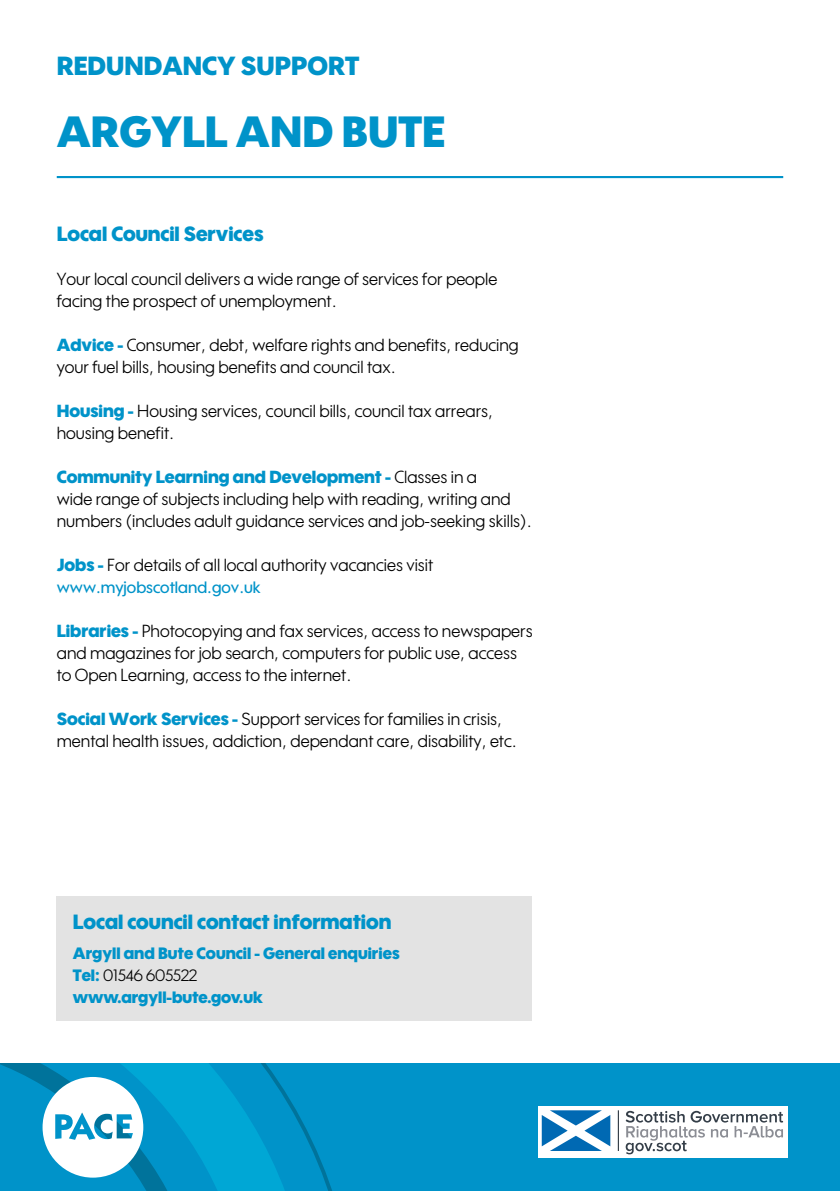
<style>
.page{position:relative;width:840px;height:1191px;background:#fff}
.page>*{position:absolute;margin:0;border:0;box-sizing:border-box;transform-origin:0 0}
.t1{font:900 42.4px "Wes FY";color:#0093c9}
.t2{font:900 25.4px "Wes FY";color:#0093c9}
.Local_Council_Servic{font:900 20px "Wes FY";color:#0093c9}
.Local_Council_Servic-2{font:17px/22px "Wes FY";color:#000}
.t3{font:900 16px/22px "Wes FY";color:#0093c9}
.Local_Council_Servic-3{font:500 16px "Wes FY";color:#0093c9}
.s1{font-weight:900;color:#0093c9}
.s2{font-weight:400;color:#000}
</style>
<div class="page">
<hr style="left:57px;top:176px;width:725px;height:2px;background:#0093c9">
<div style="left:57px;top:896px;width:475px;height:125px;background:#e3e3e3"></div>
<div style="left:0;top:1063px;width:839px;height:128px;background:#0093c9"></div>
<svg style="left:312px;top:1141px;width:20px;height:50px"></svg>
<div style="left:537px;top:1106px;width:249px;height:51px;background:#fff"></div>
<hr style="left:617px;top:1110px;width:1px;height:41px;background:#343e48">
<svg style="left:541px;top:1110px;width:69px;height:41px"></svg>
<svg style="left:625px;top:1110px;width:157px;height:44px"></svg>
<svg style="left:0;top:176px;width:312px;height:1015px"></svg>
<p class="t2" style="left:57px;top:50px;width:304px">REDUNDANCY SUPPORT</p>
<p class="t1" style="left:57px;top:106px;width:389px">ARGYLL AND BUTE</p>
<p class="Local_Council_Servic" style="left:57px;top:221px;width:208px">Local Council Services</p>
<p class="Local_Council_Servic-2" style="left:57px;top:268px;width:442px">Your local council delivers a wide range of services for people facing the prospect of unemployment.</p>
<p class="Local_Council_Servic-2" style="left:57px;top:334px;width:463px"><span class="s1">Advice -</span> Consumer, debt, welfare rights and benefits, reducing your fuel bills, housing benefits and council tax.</p>
<p class="Local_Council_Servic-2" style="left:57px;top:400px;width:437px"><span class="s1">Housing -</span> Housing services, council bills, council tax arrears, housing benefit.</p>
<p class="Local_Council_Servic-2" style="left:57px;top:466px;width:476px"><span class="s1">Community Learning and Development -</span> Classes in a<br>wide range of subjects including help with reading, writing and numbers (includes adult guidance services and job-seeking skills).</p>
<p class="Local_Council_Servic-2" style="left:57px;top:554px;width:378px"><span class="s1">Jobs -</span> For details of all local authority vacancies visit</p>
<p class="Local_Council_Servic-3" style="left:57px;top:577px;width:205px">www.myjobscotland.gov.uk</p>
<p class="Local_Council_Servic-2" style="left:57px;top:620px;width:477px"><span class="s1">Libraries -</span> Photocopying and fax services, access to newspapers and magazines for job search, computers for public use, access to Open Learning, access to the internet.</p>
<p class="Local_Council_Servic-2" style="left:57px;top:708px;width:461px"><span class="s1">Social Work Services -</span> Support services for families in crisis, mental health issues, addiction, dependant care, disability, etc.</p>
<p class="Local_Council_Servic" style="left:73px;top:909px;width:320px">Local council contact information</p>
<p class="t3" style="left:73px;top:942px;width:328px">Argyll and Bute Council - General enquiries<br>Tel: <span class="s2">01546 605522</span></p>
<p class="t3" style="left:73px;top:986px;width:192px">www.argyll-bute.gov.uk</p>
</div>
